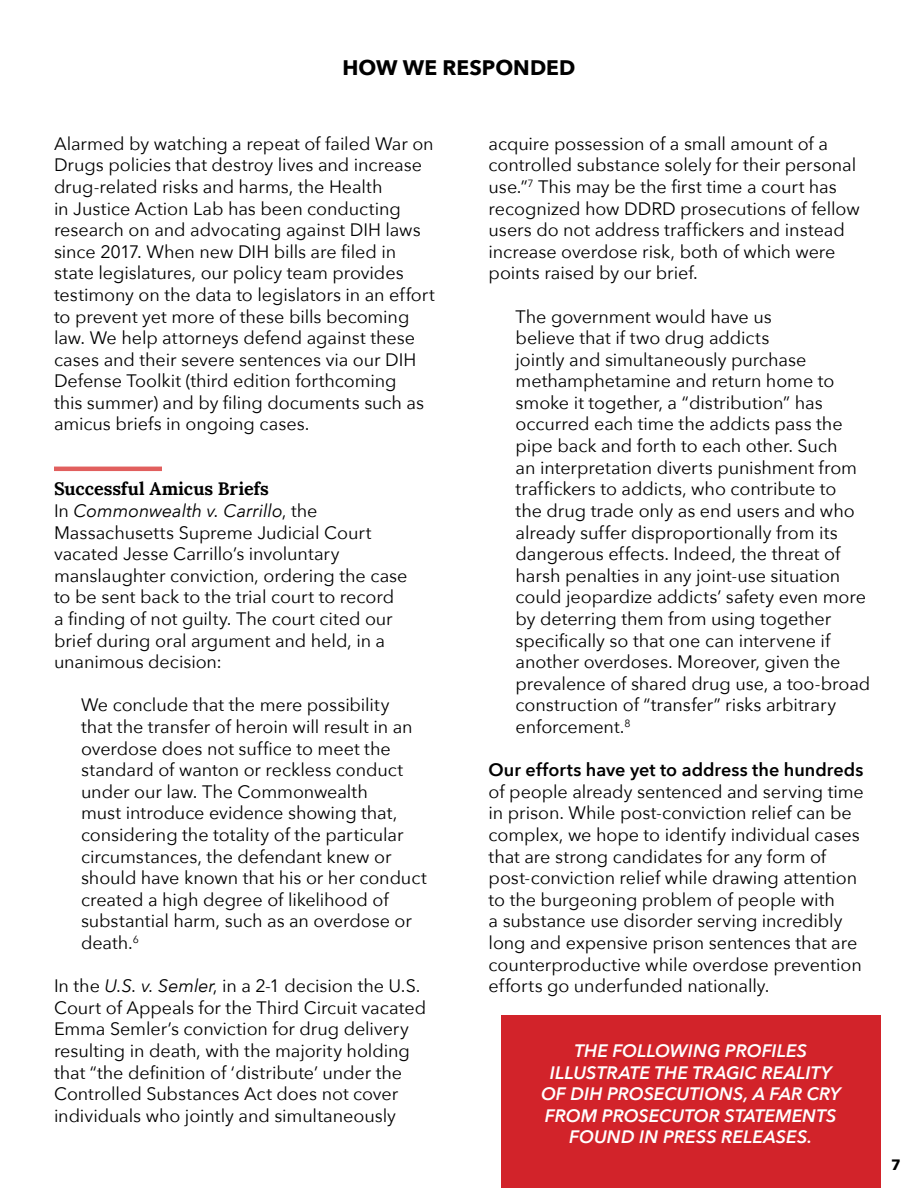
<style>
.page{position:relative;width:918px;height:1188px;background:#fff}
.page>*{position:absolute;margin:0;border:0;box-sizing:border-box;transform-origin:0 0}
.t1{font:700 21px "Avenir Next";color:#000}
.t2{font:18px/21.6px "Avenir Next";letter-spacing:-.005em;color:#000}
.t3{font:italic 600 18px/21.6px "Avenir Next";color:#fff;text-align:center}
.t4{font:600 18px "Avenir Next";letter-spacing:.005em;color:#000}
.t5{font:18px "Lora";color:#000}
.t6{font:700 15px "Avenir Next";color:#000}
.s1{font-style:italic}
</style>
<div class="page">
<div style="left:501px;top:1016px;width:379px;height:172px;background:#d2232a"></div>
<hr style="left:54px;top:467px;width:108px;height:4px;background:#e15f5e">
<p class="t1" style="left:342px;top:49px;width:235px">HOW WE RESPONDED</p>
<p class="t2" style="left:54px;top:132px;width:382px">Alarmed by watching a repeat of failed War on Drugs policies that destroy lives and increase drug-related risks and harms, the Health<br>in Justice Action Lab has been conducting research on and advocating against DIH laws since 2017. When new DIH bills are filed in state legislatures, our policy team provides testimony on the data to legislators in an effort to prevent yet more of these bills becoming law. We help attorneys defend against these cases and their severe sentences via our DIH Defense Toolkit (third edition forthcoming<br>this summer) and by filing documents such as amicus briefs in ongoing cases.</p>
<p class="t5" style="left:54px;top:475px;width:216px">Successful Amicus Briefs</p>
<p class="t2" style="left:54px;top:499px;width:355px">In <span class="s1">Commonwealth v. Carrillo</span>, the Massachusetts Supreme Judicial Court vacated Jesse Carrillo’s involuntary manslaughter conviction, ordering the case to be sent back to the trial court to record a finding of not guilty. The court cited our brief during oral argument and held, in a unanimous decision:</p>
<p class="t2" style="left:81px;top:693px;width:347px">We conclude that the mere possibility<br>that the transfer of heroin will result in an overdose does not suffice to meet the standard of wanton or reckless conduct under our law. The Commonwealth<br>must introduce evidence showing that, considering the totality of the particular circumstances, the defendant knew or should have known that his or her conduct created a high degree of likelihood of substantial harm, such as an overdose or death.<sup>6</sup></p>
<p class="t2" style="left:54px;top:974px;width:374px">In the <span class="s1">U.S. v. Semler</span>, in a 2-1 decision the U.S.<br>Court of Appeals for the Third Circuit vacated Emma Semler’s conviction for drug delivery resulting in death, with the majority holding that “the definition of ‘distribute’ under the Controlled Substances Act does not cover individuals who jointly and simultaneously</p>
<p class="t2" style="left:489px;top:132px;width:373px">acquire possession of a small amount of a controlled substance solely for their personal use.”<sup>7</sup> This may be the first time a court has recognized how DDRD prosecutions of fellow users do not address traffickers and instead increase overdose risk, both of which were points raised by our brief.</p>
<p class="t2" style="left:516px;top:305px;width:356px">The government would have us<br>believe that if two drug addicts<br>jointly and simultaneously purchase methamphetamine and return home to smoke it together, a “distribution” has occurred each time the addicts pass the pipe back and forth to each other. Such<br>an interpretation diverts punishment from traffickers to addicts, who contribute to<br>the drug trade only as end users and who already suffer disproportionally from its dangerous effects. Indeed, the threat of harsh penalties in any joint-use situation could jeopardize addicts’ safety even more by deterring them from using together specifically so that one can intervene if another overdoses. Moreover, given the prevalence of shared drug use, a too-broad construction of “transfer” risks arbitrary enforcement.<sup>8</sup></p>
<p class="t4" style="left:489px;top:754px;width:376px">Our efforts have yet to address the hundreds</p>
<p class="t2" style="left:489px;top:780px;width:377px">of people already sentenced and serving time in prison. While post-conviction relief can be complex, we hope to identify individual cases that are strong candidates for any form of post-conviction relief while drawing attention to the burgeoning problem of people with<br>a substance use disorder serving incredibly long and expensive prison sentences that are counterproductive while overdose prevention efforts go underfunded nationally.</p>
<p class="t3" style="left:541px;top:1039px;width:301px">THE FOLLOWING PROFILES<br>ILLUSTRATE THE TRAGIC REALITY<br>OF DIH PROSECUTIONS, A FAR CRY<br>FROM PROSECUTOR STATEMENTS<br>FOUND IN PRESS RELEASES.</p>
<p class="t6" style="left:891px;top:1151px;width:11px">7</p>
</div>
